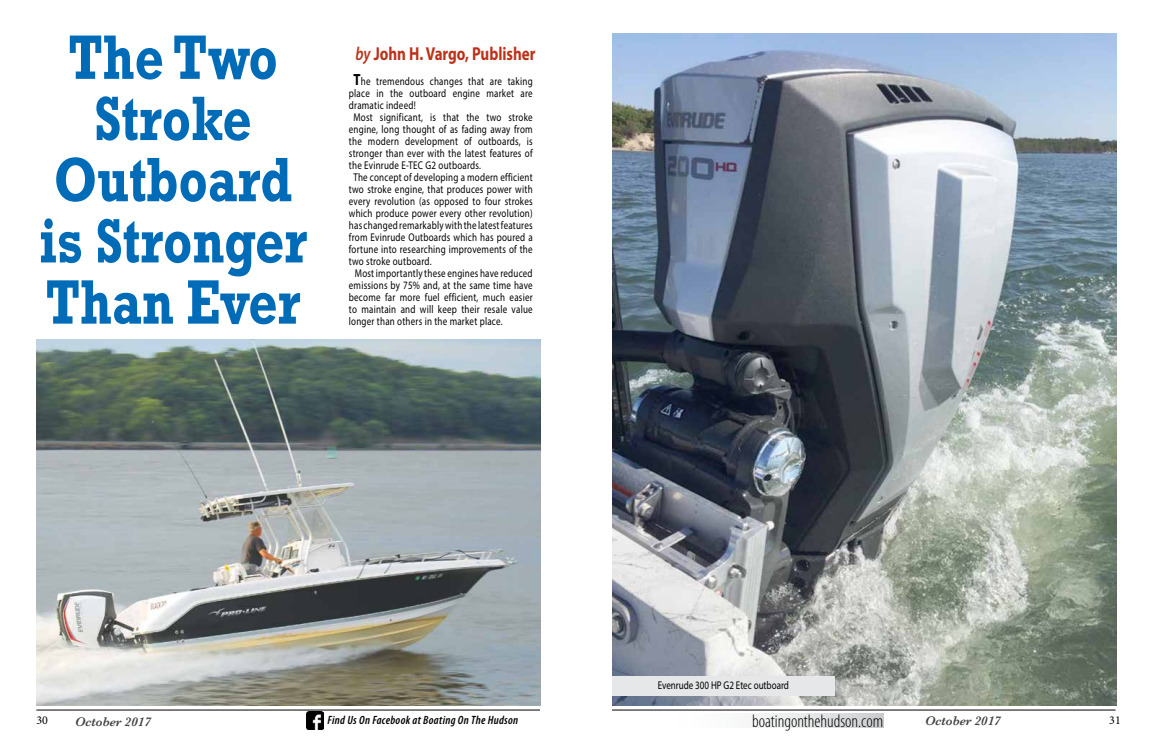
<style>
.page{position:relative;width:1152px;height:756px;background:#fff}
.page>*{position:absolute;margin:0;border:0;box-sizing:border-box;transform-origin:0 0}
.t1{font:700 63.8px/61.2px "Rockwell";color:#006cb7;text-align:center;scale:.8 1}
.t2{font:700 18.8px "Myriad Pro";color:#bc3219;scale:.8 1}
.t3{font:300 condensed 18px "Myriad Pro";color:#000}
.t4{font:italic 600 13px "Baskerville";color:#414042}
.t5{font:italic 600 condensed 12px "Myriad Pro";letter-spacing:.025em;color:#000}
.t6{font:12px "Minion Pro";color:#000}
.t7{font:11.2px "Myriad Pro";letter-spacing:.025em;color:#000;scale:.8 1}
.t8{font:11.2px "Myriad Pro";color:#000;scale:.8 1}
.s1{font-weight:600;font-style:italic}
.s2{font-weight:700;font-size:16.2px}
</style>
<div class="page">
<hr style="left:36px;top:710px;width:504px;height:1px;background:#000">
<hr style="left:612px;top:710px;width:504px;height:1px;background:#000">
<img style="left:306px;top:712px;width:18px;height:17px">
<svg style="left:754px;top:713px;width:129px;height:15px"></svg>
<img style="left:36px;top:339px;width:504px;height:366px">
<img style="left:612px;top:34px;width:504px;height:672px">
<div style="left:612px;top:676px;width:223px;height:20px;background:#e6e7e8"></div>
<h1 class="t1" style="left:39px;top:27px;width:337px">The Two<br>Stroke<br>Outboard is Stronger<br>Than Ever</h1>
<h2 class="t2" style="left:356px;top:42px;width:226px"><span class="s1">by</span> John H. Vargo, Publisher</h2>
<p class="t7" style="left:353px;top:75px;width:226px"><span class="s2">T</span>he tremendous changes that are taking</p>
<p class="t7" style="left:349px;top:87px;width:231px">place in the outboard engine market are</p>
<p class="t7" style="left:349px;top:99px;width:85px">dramatic indeed!</p>
<p class="t7" style="left:353px;top:111px;width:226px">Most significant, is that the two stroke</p>
<p class="t7" style="left:349px;top:123px;width:231px">engine, long thought of as fading away from</p>
<p class="t7" style="left:349px;top:135px;width:231px">the modern development of outboards, is</p>
<p class="t7" style="left:349px;top:147px;width:231px">stronger than ever with the latest features of</p>
<p class="t7" style="left:349px;top:159px;width:167px">the Evinrude E-TEC G2 outboards.</p>
<p class="t7" style="left:353px;top:171px;width:226px">The concept of developing a modern efficient</p>
<p class="t7" style="left:349px;top:183px;width:231px">two stroke engine, that produces power with</p>
<p class="t7" style="left:349px;top:195px;width:231px">every revolution (as opposed to four strokes</p>
<p class="t7" style="left:349px;top:207px;width:231px">which produce power every other revolution)</p>
<p class="t7" style="left:349px;top:219px;width:231px">has changed remarkably with the latest features</p>
<p class="t7" style="left:349px;top:231px;width:231px">from Evinrude Outboards which has poured a</p>
<p class="t7" style="left:349px;top:243px;width:231px">fortune into researching improvements of the</p>
<p class="t7" style="left:349px;top:255px;width:105px">two stroke outboard.</p>
<p class="t7" style="left:355px;top:267px;width:224px">Most importantly these engines have reduced</p>
<p class="t7" style="left:349px;top:279px;width:231px">emissions by 75% and, at the same time have</p>
<p class="t7" style="left:349px;top:291px;width:231px">become far more fuel efficient, much easier</p>
<p class="t7" style="left:349px;top:303px;width:231px">to maintain and will keep their resale value</p>
<p class="t7" style="left:349px;top:315px;width:194px">longer than others in the market place.</p>
<p class="t8" style="left:658px;top:679px;width:165px">Evenrude 300 HP G2 Etec outboard</p>
<h3 class="t3" style="left:752px;top:710px;width:133px">boatingonthehudson.com</h3>
<p class="t5" style="left:328px;top:712px;width:192px">Find Us On Facebook at Boating On The Hudson</p>
<p class="t6" style="left:36px;top:712px;width:13px">30</p>
<p class="t4" style="left:75px;top:713px;width:77px">October 2017</p>
<p class="t4" style="left:925px;top:712px;width:77px">October 2017</p>
<p class="t6" style="left:1109px;top:712px;width:13px">31</p>
</div>
